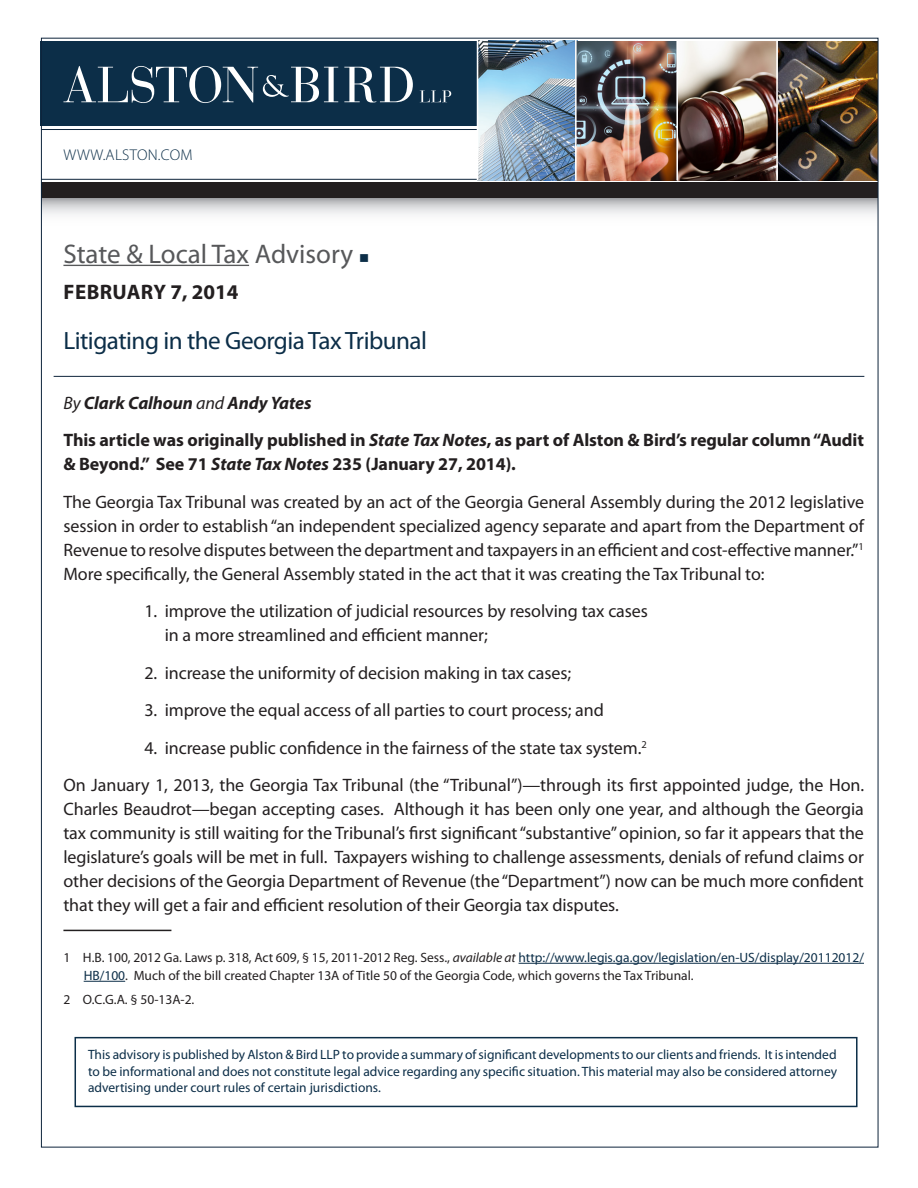
<style>
.page{position:relative;width:918px;height:1188px;background:#fff}
.page>*{position:absolute;margin:0;border:0;box-sizing:border-box;transform-origin:0 0}
.Practice_Area{font:27px "Myriad Pro";color:#57585a}
.Advisory_Title{font:25.2px "Myriad Pro";letter-spacing:-.02em;color:#0c2e48}
.Date{font:700 21px "Myriad Pro";letter-spacing:.01em;color:#231f20}
.Body_Text{font:18px/24px "Myriad Pro";letter-spacing:-.005em;color:#231f20;text-align:justify}
.Body_Text-2{font:700 18px/24px "Myriad Pro";letter-spacing:-.005em;color:#231f20}
.Body_Text-3{font:italic 700 18px "Myriad Pro";letter-spacing:-.005em;color:#231f20}
.Paragraph_Style_1{font:300 15.6px "Myriad Pro";letter-spacing:.02em;color:#0c2e48}
.Body_Text-4{font:13.5px/16.5px "Myriad Pro";color:#0c2e48;text-align:justify}
.Footnote{font:13.5px/18px "Myriad Pro";color:#231f20}
.s1{color:#0c2e48}
.s2{font-weight:400}
.s3{font-style:italic}
</style>
<div class="page">
<svg style="left:43px;top:198px;width:833px;height:17px"></svg>
<div style="left:40px;top:41px;width:836px;height:85px;background:#0c2e48"></div>
<img style="left:478px;top:41px;width:398px;height:139px">
<hr style="left:477px;top:40px;width:1px;height:140px;background:#fff">
<hr style="left:575px;top:40px;width:2px;height:140px;background:#fff">
<hr style="left:676px;top:40px;width:2px;height:140px;background:#fff">
<hr style="left:776px;top:40px;width:2px;height:140px;background:#fff">
<svg style="left:344px;top:67px;width:69px;height:36px"></svg>
<svg style="left:420px;top:90px;width:31px;height:12px"></svg>
<svg style="left:63px;top:66px;width:275px;height:37px"></svg>
<hr style="left:41px;top:129px;width:436px;height:1px;background:#0e243b">
<hr style="left:41px;top:179px;width:436px;height:1px;background:#0e243b">
<div style="left:41px;top:182px;width:837px;height:16px;background:#231f20"></div>
<div style="left:75px;top:1037px;width:783px;height:70px;border:2px solid #0c2e48"></div>
<hr style="left:54px;top:376px;width:810px;height:1px;background:#0e243b">
<hr style="left:63px;top:265px;width:186px;height:1px;background:#57585a">
<hr style="left:63px;top:930px;width:108px;height:1px;background:#231f20">
<hr style="left:519px;top:963px;width:345px;height:1px;background:#0c2e48">
<hr style="left:84px;top:981px;width:41px;height:1px;background:#0c2e48">
<p class="Paragraph_Style_1" style="left:64px;top:145px;width:131px">WWW.ALSTON.COM</p>
<p class="Practice_Area" style="left:63px;top:237px;width:307px">State &amp; Local Tax Advisory <span class="s1">■</span></p>
<p class="Date" style="left:64px;top:278px;width:176px">FEBRUARY 7, 2014</p>
<p class="Advisory_Title" style="left:63px;top:325px;width:365px">Litigating in the Georgia Tax Tribunal</p>
<p class="Body_Text-3" style="left:63px;top:391px;width:250px"><span class="s2">By</span> Clark Calhoun <span class="s2">and</span> Andy Yates</p>
<p class="Body_Text-2" style="left:63px;top:428px;width:802px">This article was originally published in <span class="s3">State Tax Notes</span>, as part of Alston &amp; Bird’s regular column “Audit &amp; Beyond.” See 71 <span class="s3">State Tax Notes</span> 235 (January 27, 2014).</p>
<p class="Body_Text" style="left:63px;top:489px;width:802px">The Georgia Tax Tribunal was created by an act of the Georgia General Assembly during the 2012 legislative session in order to establish “an independent specialized agency separate and apart from the Department of Revenue to resolve disputes between the department and taxpayers in an efficient and cost-effective manner.”<sup>1<br></sup>More specifically, the General Assembly stated in the act that it was creating the Tax Tribunal to:</p>
<p class="Body_Text" style="left:165px;top:599px;width:485px;text-indent:-20px">1. improve the utilization of judicial resources by resolving tax cases in a more streamlined and efficient manner;</p>
<p class="Body_Text" style="left:144px;top:660px;width:428px">2. increase the uniformity of decision making in tax cases;</p>
<p class="Body_Text" style="left:144px;top:698px;width:461px">3. improve the equal access of all parties to court process; and</p>
<p class="Body_Text" style="left:144px;top:735px;width:504px">4. increase public confidence in the fairness of the state tax system.<sup>2</sup></p>
<p class="Body_Text" style="left:63px;top:773px;width:802px">On January 1, 2013, the Georgia Tax Tribunal (the “Tribunal”)—through its first appointed judge, the Hon.<br>Charles Beaudrot—began accepting cases. Although it has been only one year, and although the Georgia tax community is still waiting for the Tribunal’s first significant “substantive” opinion, so far it appears that the legislature’s goals will be met in full. Taxpayers wishing to challenge assessments, denials of refund claims or other decisions of the Georgia Department of Revenue (the “Department”) now can be much more confident that they will get a fair and efficient resolution of their Georgia tax disputes.</p>
<p class="Footnote" style="left:84px;top:948px;width:782px;text-indent:-20px">1 H.B. 100, 2012 Ga. Laws p. 318, Act 609, § 15, 2011-2012 Reg. Sess., <span class="s3">available at</span> <span class="s1">http://www.legis.ga.gov/legislation/en-US/display/20112012/<br>HB/100</span>. Much of the bill created Chapter 13A of Title 50 of the Georgia Code, which governs the Tax Tribunal.</p>
<p class="Footnote" style="left:63px;top:991px;width:132px">2 O.C.G.A. § 50-13A-2.</p>
<p class="Body_Text-4" style="left:88px;top:1046px;width:751px">This advisory is published by Alston &amp; Bird LLP to provide a summary of significant developments to our clients and friends. It is intended to be informational and does not constitute legal advice regarding any specific situation. This material may also be considered attorney advertising under court rules of certain jurisdictions.</p>
</div>
